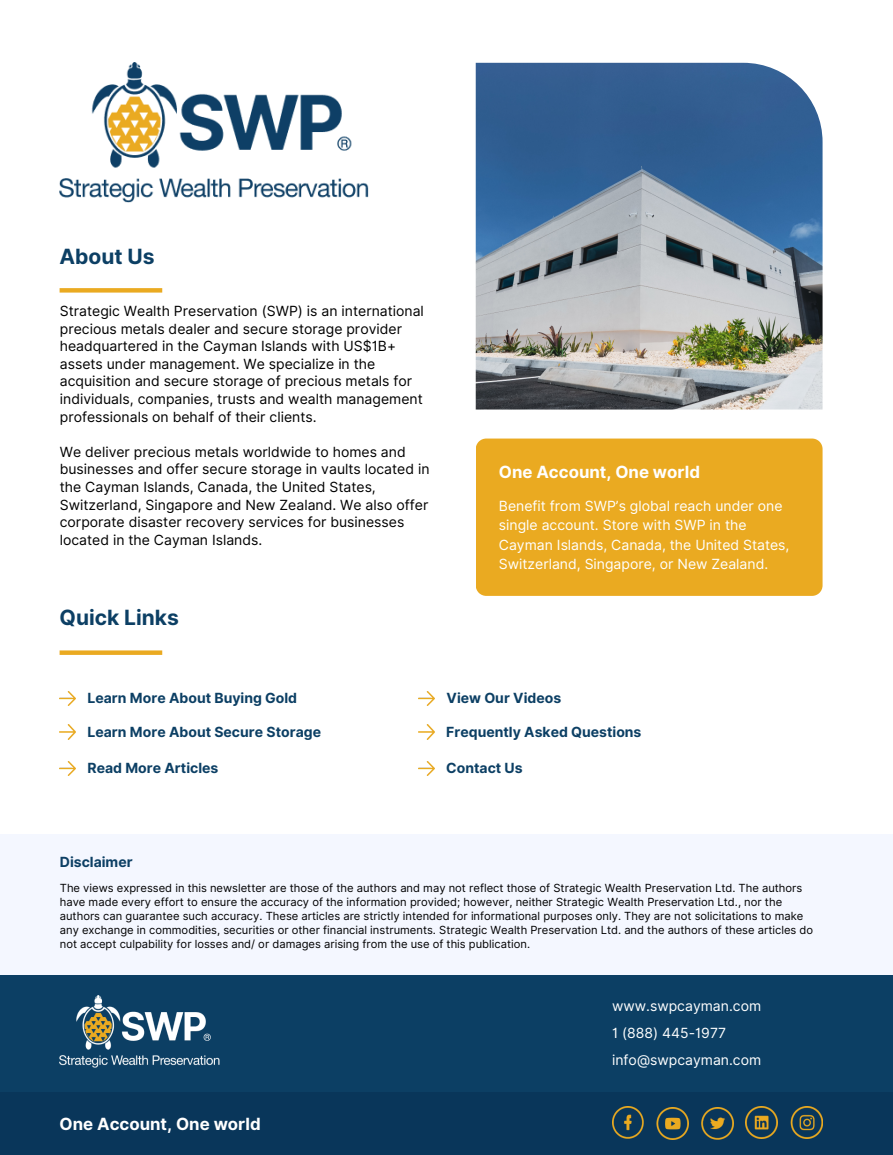
<style>
.page{position:relative;width:893px;height:1155px;background:#fff}
.page>*{position:absolute;margin:0;border:0;box-sizing:border-box;transform-origin:0 0}
.t1{font:700 21px "Inter";color:#0c3f64}
.t2{font:700 16.8px "Inter";color:#fff}
.t3{font:14px/17.6px "Inter";color:#000}
.t4{font:14px/19.4px "Inter";color:#fff}
.t5{font:700 14px "Inter";color:#0c3f64}
.t6{font:11.2px/14.2px "Inter";color:#000}
</style>
<div class="page">
<div style="left:0;top:1092px;width:893px;height:63px;background:#09365a"></div>
<div style="left:0;top:974px;width:893px;height:118px;background:#0c3f64"></div>
<div style="left:476px;top:439px;width:346px;height:157px;background:#eaaa21"></div>
<div style="left:0;top:834px;width:893px;height:140px;background:#f4f7ff"></div>
<img style="left:60px;top:995px;width:159px;height:72px">
<img style="left:612px;top:1107px;width:32px;height:32px">
<img style="left:656px;top:1108px;width:32px;height:31px">
<img style="left:701px;top:1108px;width:32px;height:32px">
<img style="left:746px;top:1107px;width:31px;height:32px">
<img style="left:790px;top:1107px;width:32px;height:32px">
<img style="left:476px;top:63px;width:346px;height:347px">
<img style="left:60px;top:63px;width:308px;height:139px">
<div style="left:60px;top:288px;width:102px;height:5px;background:#eaaa21"></div>
<div style="left:60px;top:650px;width:102px;height:5px;background:#eaaa21"></div>
<img style="left:60px;top:691px;width:16px;height:14px">
<img style="left:418px;top:691px;width:16px;height:14px">
<img style="left:60px;top:725px;width:16px;height:14px">
<img style="left:418px;top:725px;width:16px;height:14px">
<img style="left:60px;top:761px;width:16px;height:14px">
<img style="left:418px;top:761px;width:16px;height:14px">
<p class="t1" style="left:60px;top:244px;width:97px">About Us</p>
<p class="t3" style="left:60px;top:302px;width:366px">Strategic Wealth Preservation (SWP) is an international precious metals dealer and secure storage provider headquartered in the Cayman Islands with US$1B+ assets under management. We specialize in the acquisition and secure storage of precious metals for individuals, companies, trusts and wealth management professionals on behalf of their clients.</p>
<p class="t3" style="left:60px;top:443px;width:371px">We deliver precious metals worldwide to homes and businesses and offer secure storage in vaults located in the Cayman Islands, Canada, the United States, Switzerland, Singapore and New Zealand. We also offer corporate disaster recovery services for businesses located in the Cayman Islands.</p>
<p class="t1" style="left:60px;top:605px;width:121px">Quick Links</p>
<p class="t2" style="left:499px;top:462px;width:203px">One Account, One world</p>
<p class="t4" style="left:499px;top:496px;width:292px">Benefit from SWP’s global reach under one single account. Store with SWP in the Cayman Islands, Canada, the United States, Switzerland, Singapore, or New Zealand.</p>
<p class="t5" style="left:88px;top:689px;width:211px">Learn More About Buying Gold</p>
<p class="t5" style="left:446px;top:689px;width:116px">View Our Videos</p>
<p class="t5" style="left:88px;top:723px;width:235px">Learn More About Secure Storage</p>
<p class="t5" style="left:446px;top:723px;width:197px">Frequently Asked Questions</p>
<p class="t5" style="left:88px;top:760px;width:132px">Read More Articles</p>
<p class="t5" style="left:446px;top:760px;width:78px">Contact Us</p>
<p class="t5" style="left:60px;top:854px;width:74px">Disclaimer</p>
<p class="t6" style="left:60px;top:880px;width:755px">The views expressed in this newsletter are those of the authors and may not reflect those of Strategic Wealth Preservation Ltd. The authors have made every effort to ensure the accuracy of the information provided; however, neither Strategic Wealth Preservation Ltd., nor the authors can guarantee such accuracy. These articles are strictly intended for informational purposes only. They are not solicitations to make any exchange in commodities, securities or other financial instruments. Strategic Wealth Preservation Ltd. and the authors of these articles do not accept culpability for losses and/ or damages arising from the use of this publication.</p>
<p class="t4" style="left:612px;top:996px;width:151px">www.swpcayman.com</p>
<p class="t4" style="left:612px;top:1023px;width:115px">1 (888) 445-1977</p>
<p class="t2" style="left:60px;top:1114px;width:203px">One Account, One world</p>
<p class="t4" style="left:612px;top:1050px;width:151px">info@swpcayman.com</p>
</div>
